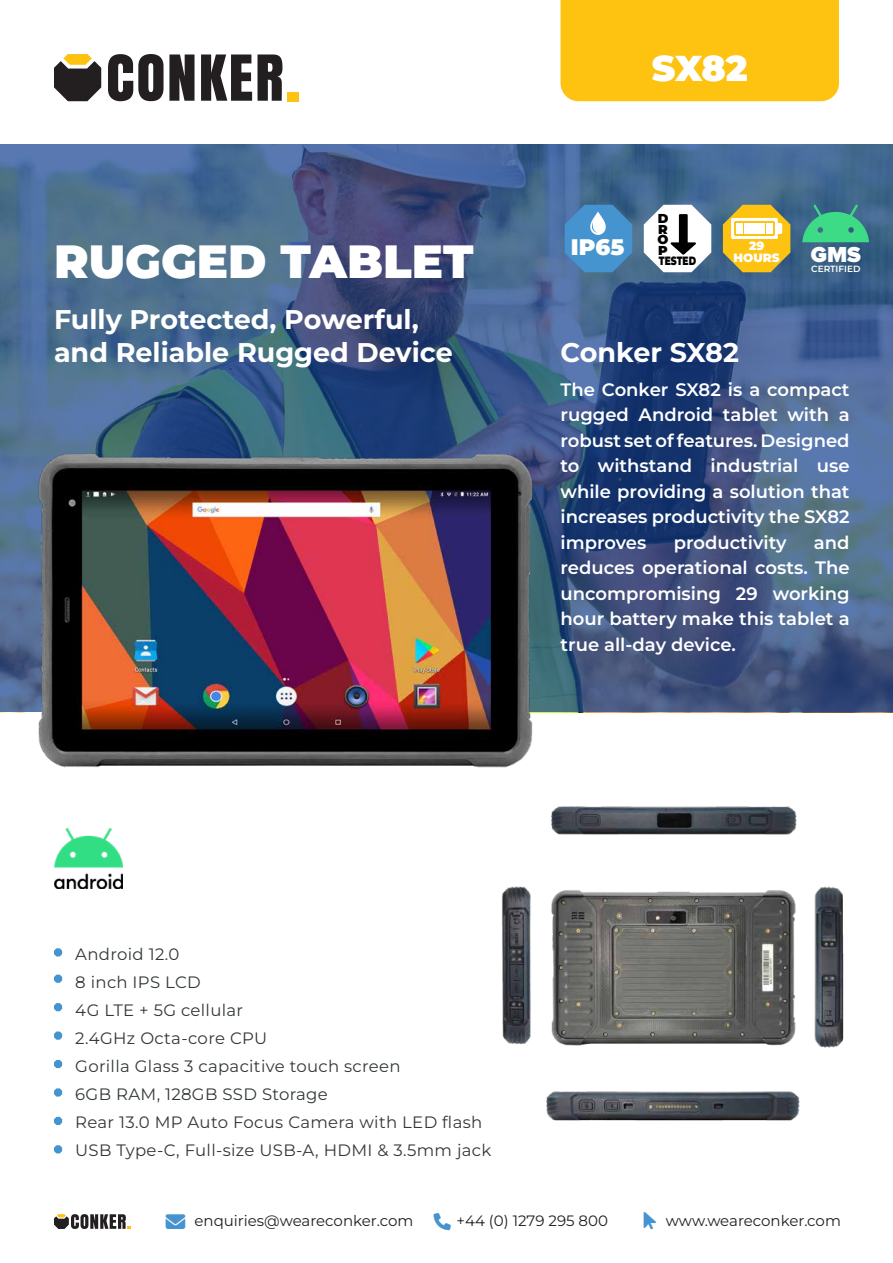
<style>
.page{position:relative;width:893px;height:1263px;background:#fff}
.page>*{position:absolute;margin:0;border:0;box-sizing:border-box;transform-origin:0 0}
.t1{font:900 46.5px "Montserrat";color:#fff}
.t2{font:900 36px "Montserrat";color:#fff}
.t3{font:700 27px/32.4px "Montserrat";color:#fff}
.t4{font:900 22.5px "Montserrat";color:#fff}
.t5{font:900 22.5px "Proxima Nova";color:#fff}
.t6{font:600 18px/25.5px "Montserrat";color:#fff;text-align:justify}
.t7{font:16.5px "Montserrat";letter-spacing:.02em;color:#333839}
.t8{font:15px "Montserrat";color:#231f20}
.t9{font:900 12.9px "Montserrat";color:#000}
.t10{font:900 12px "Montserrat";color:#fff}
.t11{font:900 12px "Montserrat";color:#000;scale:.75 1}
.t12{font:600 9px "Montserrat";color:#fff}
</style>
<div class="page">
<svg style="left:0;top:145px;width:893px;height:567px;background:#405d88"></svg>
<div style="left:287px;top:92px;width:12px;height:9px;background:#fec210"></div>
<svg style="left:54px;top:54px;width:47px;height:47px"></svg>
<svg style="left:108px;top:54px;width:87px;height:47px"></svg>
<svg style="left:201px;top:54px;width:51px;height:47px"></svg>
<svg style="left:258px;top:54px;width:24px;height:47px"></svg>
<svg style="left:54px;top:1003px;width:8px;height:8px"></svg>
<svg style="left:54px;top:975px;width:8px;height:8px"></svg>
<svg style="left:54px;top:948px;width:8px;height:8px"></svg>
<svg style="left:54px;top:1031px;width:8px;height:9px"></svg>
<svg style="left:54px;top:1117px;width:8px;height:8px"></svg>
<svg style="left:54px;top:1145px;width:8px;height:8px"></svg>
<svg style="left:54px;top:1060px;width:8px;height:8px"></svg>
<svg style="left:54px;top:1088px;width:8px;height:8px"></svg>
<div style="left:561px;top:0;width:278px;height:101px;background:#fec210"></div>
<svg style="left:565px;top:205px;width:67px;height:67px;background:#4f92c8"></svg>
<img style="left:551px;top:890px;width:245px;height:156px">
<img style="left:546px;top:1091px;width:254px;height:30px">
<img style="left:502px;top:886px;width:29px;height:158px">
<img style="left:814px;top:886px;width:30px;height:162px">
<img style="left:551px;top:806px;width:246px;height:29px">
<svg style="left:802px;top:204px;width:67px;height:38px;background:#3cac87"></svg>
<img style="left:54px;top:829px;width:69px;height:60px">
<img style="left:38px;top:428px;width:495px;height:340px">
<svg style="left:723px;top:205px;width:67px;height:67px;background:#dbb740"></svg>
<div style="left:737px;top:223px;width:6px;height:11px;background:#fff"></div>
<div style="left:744px;top:223px;width:6px;height:11px;background:#fff"></div>
<div style="left:751px;top:223px;width:6px;height:11px;background:#fff"></div>
<div style="left:759px;top:223px;width:6px;height:11px;background:#fff"></div>
<div style="left:766px;top:223px;width:6px;height:11px;background:#fff"></div>
<svg style="left:644px;top:205px;width:67px;height:67px"></svg>
<svg style="left:54px;top:1214px;width:77px;height:15px"></svg>
<p class="t1" style="left:54px;top:230px;width:421px">RUGGED TABLET</p>
<p class="t3" style="left:54px;top:303px;width:400px">Fully Protected, Powerful, and Reliable Rugged Device</p>
<p class="t2" style="left:652px;top:44px;width:98px">SX82</p>
<p class="t9" style="left:658px;top:210px;width:12px">D</p>
<p class="t9" style="left:658px;top:220px;width:11px">R</p>
<p class="t9" style="left:658px;top:231px;width:12px">O</p>
<p class="t9" style="left:658px;top:241px;width:11px">P</p>
<p class="t11" style="left:659px;top:253px;width:51px">TESTED</p>
<p class="t4" style="left:571px;top:232px;width:55px">IP65</p>
<p class="t5" style="left:811px;top:244px;width:52px">GMS</p>
<p class="t12" style="left:811px;top:263px;width:51px">CERTIFIED</p>
<p class="t10" style="left:749px;top:238px;width:17px">29</p>
<p class="t10" style="left:734px;top:249px;width:48px">HOURS</p>
<p class="t3" style="left:561px;top:335px;width:180px">Conker SX82</p>
<p class="t6" style="left:561px;top:376px;width:291px">The Conker SX82 is a compact rugged Android tablet with a robust set of features. Designed to withstand industrial use while providing a solution that increases productivity the SX82 improves</p>
<p class="t6" style="left:674px;top:529px;width:114px">productivity</p>
<p class="t6" style="left:561px;top:529px;width:291px;text-indent:253px">and reduces operational costs. The uncompromising 29 working hour battery make this tablet a true all-day device.</p>
<p class="t7" style="left:75px;top:943px;width:106px">Android 12.0</p>
<p class="t7" style="left:75px;top:971px;width:127px">8 inch IPS LCD</p>
<p class="t7" style="left:75px;top:999px;width:169px">4G LTE + 5G cellular</p>
<p class="t7" style="left:75px;top:1027px;width:194px">2.4GHz Octa-core CPU</p>
<p class="t7" style="left:75px;top:1055px;width:327px">Gorilla Glass 3 capacitive touch screen</p>
<p class="t7" style="left:75px;top:1083px;width:254px">6GB RAM, 128GB SSD Storage</p>
<p class="t7" style="left:75px;top:1111px;width:408px">Rear 13.0 MP Auto Focus Camera with LED flash</p>
<p class="t7" style="left:75px;top:1139px;width:418px">USB Type-C, Full-size USB-A, HDMI &amp; 3.5mm jack</p>
<p class="t8" style="left:194px;top:1211px;width:220px">enquiries@weareconker.com</p>
<p class="t8" style="left:456px;top:1211px;width:153px">+44 (0) 1279 295 800</p>
<p class="t8" style="left:666px;top:1211px;width:177px">www.weareconker.com</p>
</div>
